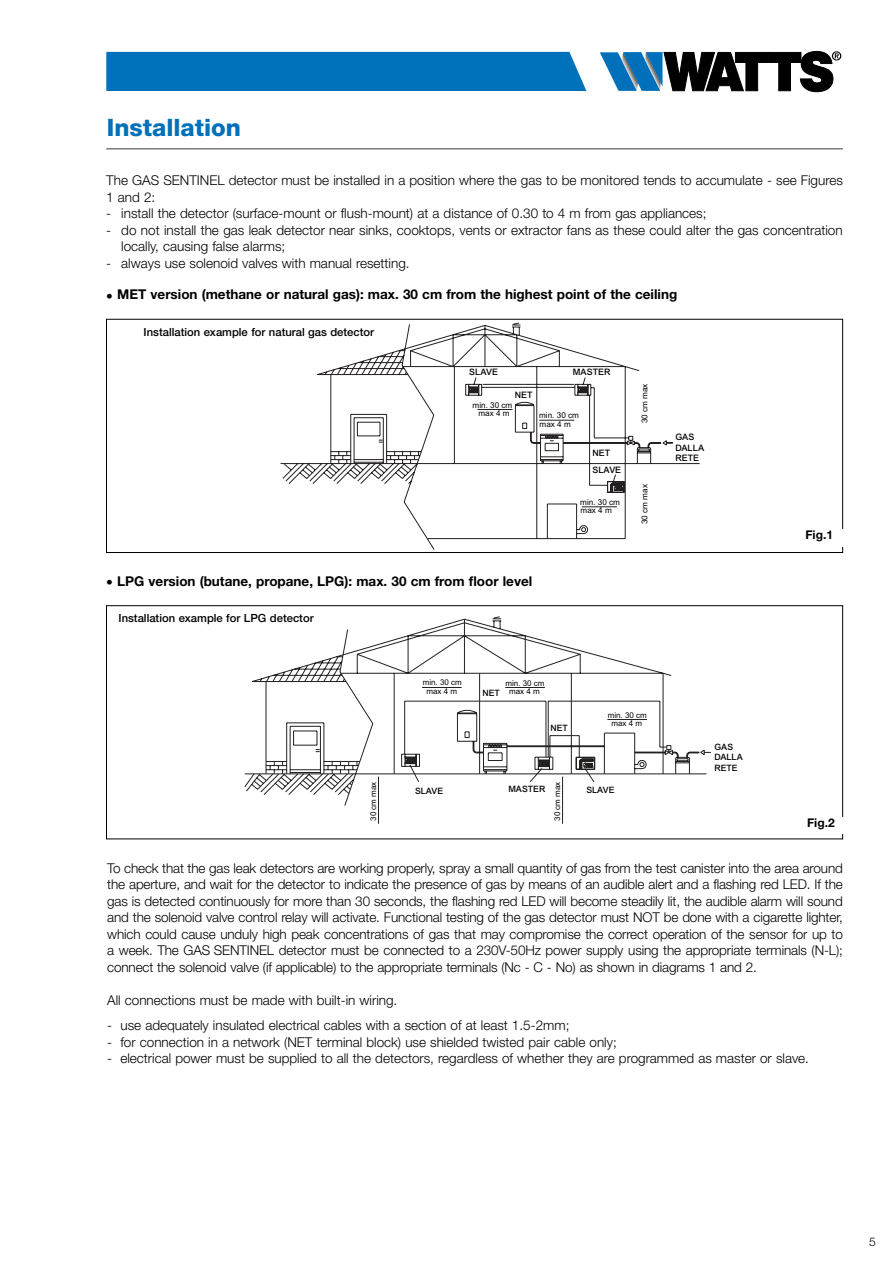
<style>
.page{position:relative;width:893px;height:1263px;background:#fff}
.page>*{position:absolute;margin:0;border:0;box-sizing:border-box;transform-origin:0 0}
.t1{font:800 24px "Helvetica Neue LT Std";color:#0070ba}
.t2{font:300 13.5px/16.5px "Helvetica Neue LT Std";color:#000}
.t3{font:700 13.5px "Helvetica Neue LT Std";color:#000}
.t4{font:700 12px "Helvetica Neue LT Std";color:#000}
.t5{font:300 12px "Helvetica Neue LT Std";color:#000}
.t6{font:500 11.25px "Helvetica Neue LT Std";color:#000}
.t7{font:500 8.85px/10.6px "Arial MT Pro";color:#000}
.t8{font:500 8.7px/10.5px "Arial MT Pro";color:#000}
.t9{font:8.1px/8.6px "Arial MT Pro";color:#000}
.t10{font:7.95px/8.4px "Arial MT Pro";color:#000;text-align:center}
</style>
<div class="page">
<hr style="left:106px;top:148px;width:737px;height:2px;background:#797979">
<svg style="left:280px;top:323px;width:420px;height:227px"></svg>
<div style="left:106px;top:319px;width:737px;height:234px;border:1px solid #000"></div>
<svg style="left:245px;top:629px;width:462px;height:177px"></svg>
<div style="left:106px;top:605px;width:737px;height:234px;border:1px solid #000"></div>
<div style="left:804px;top:529px;width:46px;height:17px;background:#fff"></div>
<div style="left:806px;top:817px;width:44px;height:16px;background:#fff"></div>
<svg style="left:600px;top:51px;width:241px;height:41px"></svg>
<div style="left:106px;top:52px;width:480px;height:39px;background:#0072bb"></div>
<h1 class="t1" style="left:107px;top:113px;width:136px">Installation</h1>
<p class="t2" style="left:106px;top:172px;width:738px">The GAS SENTINEL detector must be installed in a position where the gas to be monitored tends to accumulate - see Figures<br>1 and 2:</p>
<p class="t2" style="left:106px;top:205px;width:602px">- install the detector (surface-mount or flush-mount) at a distance of 0.30 to 4 m from gas appliances;</p>
<p class="t2" style="left:121px;top:221px;width:723px;text-indent:-15px">- do not install the gas leak detector near sinks, cooktops, vents or extractor fans as these could alter the gas concentration locally, causing false alarms;</p>
<p class="t2" style="left:106px;top:254px;width:305px">- always use solenoid valves with manual resetting.</p>
<p class="t3" style="left:106px;top:286px;width:572px">• MET version (methane or natural gas): max. 30 cm from the highest point of the ceiling</p>
<p class="t6" style="left:144px;top:325px;width:232px">Installation example for natural gas detector</p>
<p class="t7" style="left:469px;top:367px;width:30px">SLAVE</p>
<p class="t7" style="left:573px;top:367px;width:39px">MASTER</p>
<p class="t7" style="left:515px;top:390px;width:19px">NET</p>
<p class="t9" style="left:473px;top:401px;width:41px;text-align:center">min. 30 cm max 4 m</p>
<p class="t9" style="left:539px;top:412px;width:41px">min. 30 cm max 4 m</p>
<p class="t7" style="left:592px;top:444px;width:30px;line-height:17.4px">NET<br>SLAVE</p>
<p class="t9" style="left:580px;top:498px;width:41px">min. 30 cm max 4 m</p>
<p class="t3" style="left:106px;top:572px;width:427px">• LPG version (butane, propane, LPG): max. 30 cm from floor level</p>
<p class="t6" style="left:119px;top:611px;width:197px">Installation example for LPG detector</p>
<p class="t9" style="left:641px;top:423px;width:41px;rotate:-90deg">30 cm max</p>
<p class="t9" style="left:641px;top:524px;width:41px;rotate:-90deg">30 cm max</p>
<p class="t10" style="left:423px;top:679px;width:41px">min. 30 cm max 4 m</p>
<p class="t10" style="left:505px;top:679px;width:41px">min. 30 cm max 4 m</p>
<p class="t8" style="left:482px;top:688px;width:19px">NET</p>
<p class="t8" style="left:550px;top:723px;width:19px">NET</p>
<p class="t10" style="left:608px;top:711px;width:41px">min. 30 cm max 4 m</p>
<p class="t10" style="left:369px;top:821px;width:41px;rotate:-90deg">30 cm max</p>
<p class="t10" style="left:553px;top:821px;width:41px;rotate:-90deg">30 cm max</p>
<p class="t8" style="left:415px;top:786px;width:30px">SLAVE</p>
<p class="t8" style="left:508px;top:784px;width:38px">MASTER</p>
<p class="t8" style="left:586px;top:785px;width:30px">SLAVE</p>
<p class="t7" style="left:675px;top:432px;width:30px">GAS<br>DALLA<br>RETE</p>
<p class="t8" style="left:714px;top:742px;width:30px">GAS<br>DALLA<br>RETE</p>
<p class="t4" style="left:805px;top:527px;width:29px">Fig.1</p>
<p class="t4" style="left:807px;top:815px;width:29px">Fig.2</p>
<p class="t2" style="left:107px;top:859px;width:737px;text-align:justify">To check that the gas leak detectors are working properly, spray a small quantity of gas from the test canister into the area around the aperture, and wait for the detector to indicate the presence of gas by means of an audible alert and a flashing red LED. If the gas is detected continuously for more than 30 seconds, the flashing red LED will become steadily lit, the audible alarm will sound and the solenoid valve control relay will activate. Functional testing of the gas detector must NOT be done with a cigarette lighter, which could cause unduly high peak concentrations of gas that may compromise the correct operation of the sensor for up to a week. The GAS SENTINEL detector must be connected to a 230V-50Hz power supply using the appropriate terminals (N-L); connect the solenoid valve (if applicable) to the appropriate terminals (Nc - C - No) as shown in diagrams 1 and 2.</p>
<p class="t2" style="left:107px;top:991px;width:292px">All connections must be made with built-in wiring.</p>
<p class="t2" style="left:107px;top:1017px;width:464px">- use adequately insulated electrical cables with a section of at least 1.5-2mm;</p>
<p class="t2" style="left:107px;top:1033px;width:511px">- for connection in a network (NET terminal block) use shielded twisted pair cable only;</p>
<p class="t2" style="left:107px;top:1050px;width:703px">- electrical power must be supplied to all the detectors, regardless of whether they are programmed as master or slave.</p>
<p class="t5" style="left:869px;top:1234px;width:8px">5</p>
</div>
